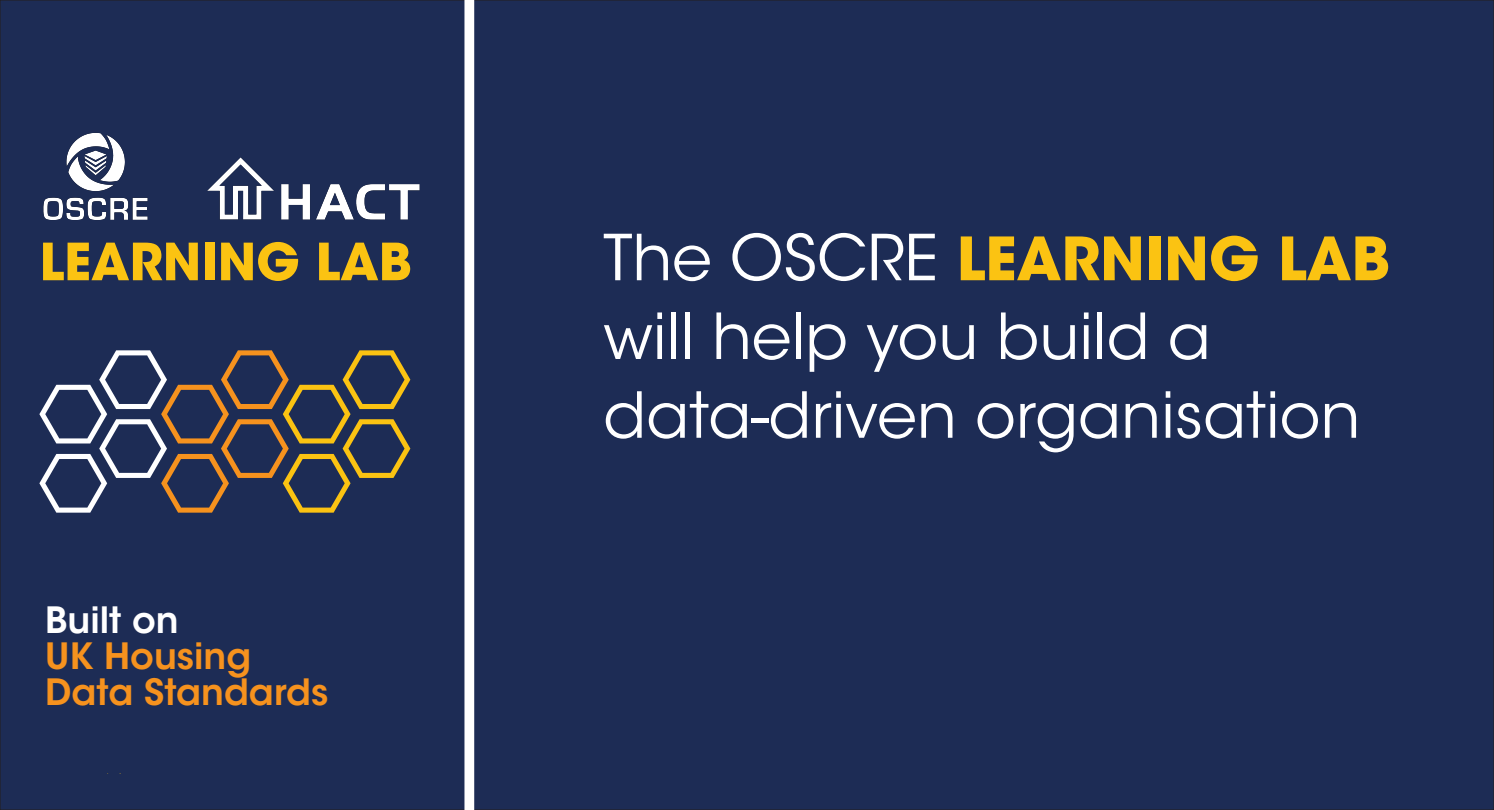
<style>
.page{position:relative;width:1494px;height:810px;background:#1d2c55}
.page>*{position:absolute;margin:0;border:0;box-sizing:border-box;transform-origin:0 0}
.t1{font:62.85px/78.8px "ITC Avant Garde MM 300 750";color:#fff}
.t2{font:59.18px "ITC Avant Garde MM 740 750";color:#fbc312}
.t3{font:50.85px "ITC Avant Garde MM 740 750";color:#fbc312}
.t4{font:36px/36px "ITC Avant Garde MM 575 750";color:#f6921e}
.t5{font:36px "ITC Avant Garde MM 575 750";color:#fff}
.s1{font-family:"ITC Avant Garde MM 300 750";font-size:62.85px;color:#fff}
</style>
<div class="page">
<div style="left:464px;top:0;width:10px;height:810px;background:#fff"></div>
<svg style="left:39px;top:350px;width:371px;height:163px;background:#464857"></svg>
<img style="left:39px;top:129px;width:113px;height:96px">
<img style="left:204px;top:150px;width:226px;height:78px">
<p class="t3" style="left:39px;top:232px;width:374px">LEARNING LAB</p>
<p class="t5" style="left:45px;top:599px;width:135px">Built on</p>
<p class="t4" style="left:45px;top:639px;width:285px">UK Housing<br>Data Standards</p>
<p class="t2" style="left:603px;top:225px;width:788px"><span class="s1">The OSCRE</span> LEARNING LAB</p>
<p class="t1" style="left:603px;top:299px;width:759px">will help you build a data-driven organisation</p>
</div>
